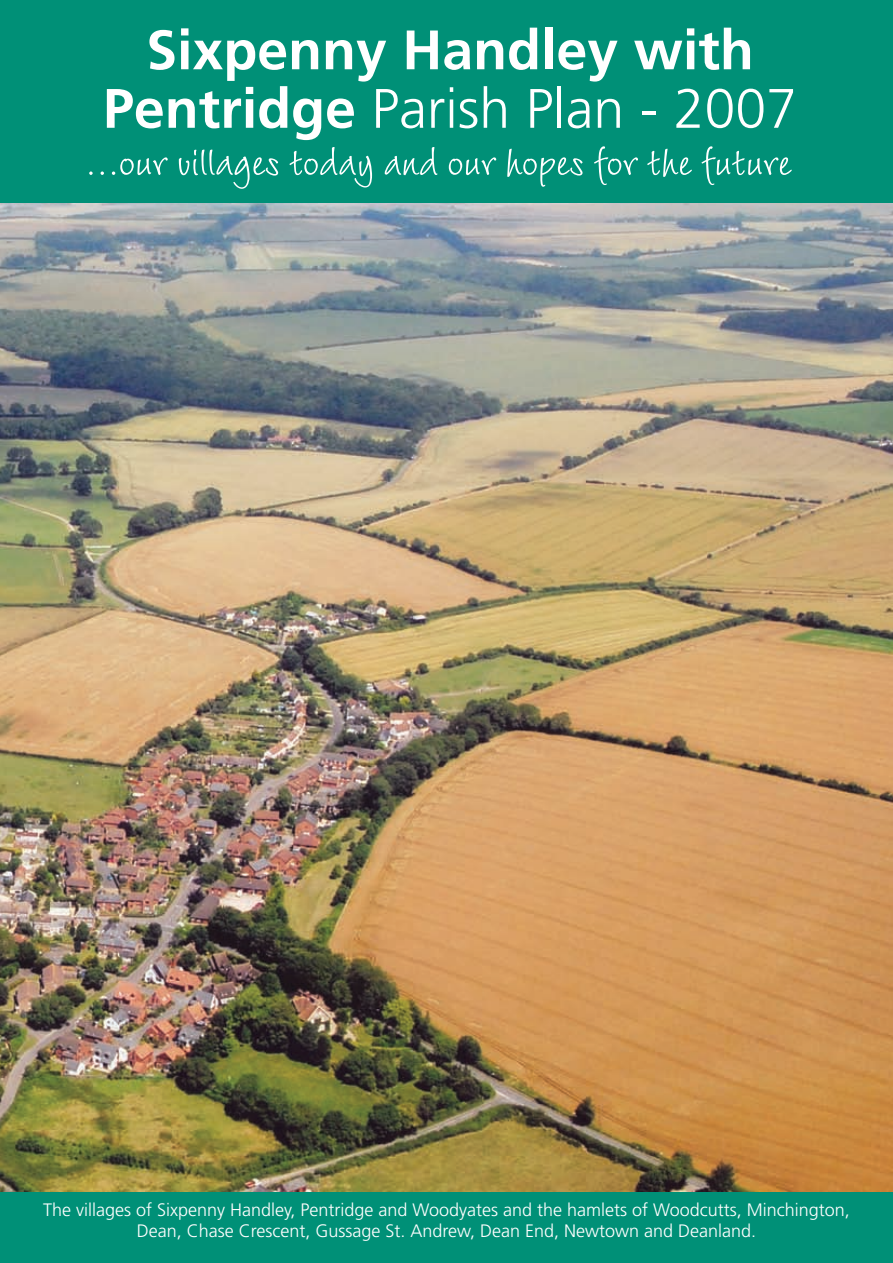
<style>
.page{position:relative;width:893px;height:1263px;background:#fff}
.page>*{position:absolute;margin:0;border:0;box-sizing:border-box;transform-origin:0 0}
.t1{font:700 55.5px/58.5px "Frutiger LT";color:#fff;text-align:center}
.t2{font:51px "LT Wiesbaden Swing";color:#fff}
.t3{font:300 18px/21.6px "Frutiger LT";color:#fff;text-align:center}
.s1{font-weight:300}
</style>
<div class="page">
<img style="left:0;top:202px;width:893px;height:990px">
<div style="left:0;top:0;width:893px;height:202px;background:#009077"></div>
<div style="left:0;top:1192px;width:893px;height:71px;background:#009077"></div>
<h1 class="t1" style="left:103px;top:21px;width:695px">Sixpenny Handley with<br>Pentridge <span class="s1">Parish Plan - 2007</span></h1>
<h2 class="t2" style="left:85px;top:126px;width:708px">...our villages today and our hopes for the future</h2>
<p class="t3" style="left:43px;top:1199px;width:808px">The villages of Sixpenny Handley, Pentridge and Woodyates and the hamlets of Woodcutts, Minchington,<br>Dean, Chase Crescent, Gussage St. Andrew, Dean End, Newtown and Deanland.</p>
</div>
